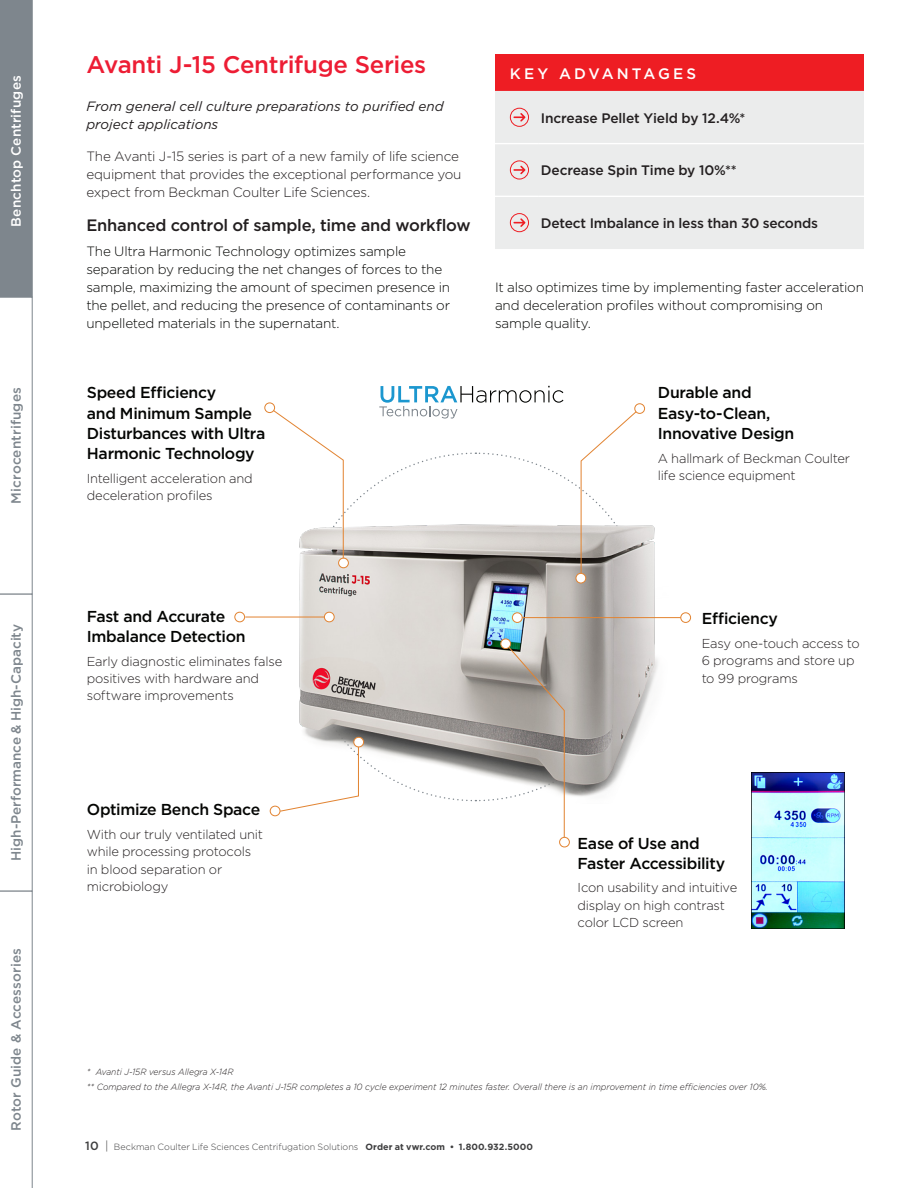
<style>
.page{position:relative;width:918px;height:1188px;background:#fff}
.page>*{position:absolute;margin:0;border:0;box-sizing:border-box;transform-origin:0 0}
.Product_Head-main{font:500 24px "Gotham";letter-spacing:-.015em;color:#ed1d34}
.Doc_-_Header{font:500 16.5px "Gotham";letter-spacing:-.015em;color:#231f20}
.Sub-header{font:500 15.9px/20.1px "Gotham";letter-spacing:-.02em;color:#040503}
.DSG_-_Unordered_Bullet_-_Blue{font:500 15.15px "Gotham";letter-spacing:.205em;color:#fff}
.DSG_-_Unordered_Bullet_-_Blue-2{font:500 13.8px "Gotham";letter-spacing:-.015em;color:#231f20}
.Sub-header-2{font:300 13.5px/18px "Gotham";letter-spacing:-.015em;color:#040503}
.Body_Copy{font:300 13.5px/18px "Gotham";letter-spacing:-.015em;color:#231f20}
.t1{font:500 13.5px "Gotham";letter-spacing:.005em;color:#7e868d}
.t2{font:italic 13.5px/18px "Gotham";color:#231f20}
.t3{font:500 13.5px "Gotham";letter-spacing:.01em;color:#fff}
.Doc_-_Bullet_-_Red{font:300 12.9px/17.2px "Gotham";letter-spacing:-.015em;color:#231f20}
.t4{font:italic 300 9px "Gotham";color:#231f20;scale:.95 1}
.t5{font:300 9px "Gotham";color:#3e3e3f}
.s1{font-weight:500;font-size:12px}
.s2{font-size:12px}
.s3{font-weight:700}
</style>
<div class="page">
<div style="left:495px;top:54px;width:369px;height:37px;background:#ee1d23"></div>
<div style="left:495px;top:91px;width:369px;height:158px;background:#ebecec"></div>
<hr style="left:495px;top:143px;width:44px;height:1px;background:#fff">
<hr style="left:539px;top:143px;width:325px;height:1px;background:#fff">
<hr style="left:495px;top:196px;width:44px;height:1px;background:#fff">
<hr style="left:539px;top:196px;width:325px;height:1px;background:#fff">
<svg style="left:513px;top:113px;width:12px;height:9px"></svg>
<div style="left:510px;top:108px;width:19px;height:19px;border:1px solid #ee1d23;border-radius:50%"></div>
<svg style="left:513px;top:166px;width:12px;height:8px"></svg>
<div style="left:510px;top:160px;width:19px;height:19px;border:1px solid #ee1d23;border-radius:50%"></div>
<svg style="left:513px;top:218px;width:12px;height:9px"></svg>
<div style="left:510px;top:213px;width:19px;height:19px;border:1px solid #ee1d23;border-radius:50%"></div>
<img style="left:651px;top:525px;width:17px;height:165px">
<img style="left:752px;top:773px;width:92px;height:155px">
<div style="left:559px;top:837px;width:11px;height:10px;border:1px solid #e28432;border-radius:50%"></div>
<svg style="left:269px;top:386px;width:382px;height:457px"></svg>
<div style="left:339px;top:558px;width:9px;height:10px;background:#fff;border-radius:50%"></div>
<div style="left:338px;top:558px;width:11px;height:10px;border:1px solid #e28432;border-radius:50%"></div>
<div style="left:265px;top:403px;width:10px;height:10px;background:#fff;border-radius:50%"></div>
<div style="left:264px;top:402px;width:11px;height:11px;border:1px solid #e28432;border-radius:50%"></div>
<hr style="left:245px;top:617px;width:84px;height:1px;background:#e28432">
<div style="left:324px;top:612px;width:10px;height:10px;background:#fff;border-radius:50%"></div>
<div style="left:324px;top:612px;width:11px;height:10px;border:1px solid #e28432;border-radius:50%"></div>
<div style="left:234px;top:612px;width:11px;height:10px;border:1px solid #e28432;border-radius:50%"></div>
<hr style="left:517px;top:617px;width:169px;height:1px;background:#e28432">
<div style="left:681px;top:613px;width:10px;height:9px;background:#fff;border-radius:50%"></div>
<div style="left:680px;top:612px;width:11px;height:11px;border:1px solid #e28432;border-radius:50%"></div>
<div style="left:512px;top:613px;width:10px;height:9px;background:#fff;border-radius:50%"></div>
<div style="left:512px;top:612px;width:11px;height:11px;border:1px solid #e28432;border-radius:50%"></div>
<svg style="left:0;top:0;width:32px;height:1188px"></svg>
<p class="t3" style="left:7px;top:227px;width:153px;rotate:-90deg">Benchtop Centrifuges</p>
<p class="t1" style="left:7px;top:504px;width:118px;rotate:-90deg">Microcentrifuges</p>
<p class="t1" style="left:7px;top:861px;width:238px;rotate:-90deg">High-Performance &amp; High-Capacity</p>
<p class="t1" style="left:7px;top:1131px;width:185px;rotate:-90deg">Rotor Guide &amp; Accessories</p>
<p class="Product_Head-main" style="left:86px;top:49px;width:341px">Avanti J-15 Centrifuge Series</p>
<p class="t2" style="left:86px;top:97px;width:359px">From general cell culture preparations to purified end project applications</p>
<p class="Body_Copy" style="left:86px;top:147px;width:377px">The Avanti J-15 series is part of a new family of life science equipment that provides the exceptional performance you expect from Beckman Coulter Life Sciences.</p>
<p class="Doc_-_Header" style="left:86px;top:215px;width:386px">Enhanced control of sample, time and workflow</p>
<p class="Sub-header-2" style="left:86px;top:242px;width:365px">The Ultra Harmonic Technology optimizes sample separation by reducing the net changes of forces to the sample, maximizing the amount of specimen presence in the pellet, and reducing the presence of contaminants or unpelleted materials in the supernatant.</p>
<p class="Sub-header" style="left:87px;top:383px;width:180px">Speed Efficiency<br>and Minimum Sample<br>Disturbances with Ultra<br>Harmonic Technology</p>
<p class="Doc_-_Bullet_-_Red" style="left:87px;top:469px;width:168px">Intelligent acceleration and deceleration profiles</p>
<p class="DSG_-_Unordered_Bullet_-_Blue" style="left:510px;top:63px;width:188px">KEY ADVANTAGES</p>
<p class="DSG_-_Unordered_Bullet_-_Blue-2" style="left:541px;top:109px;width:206px">Increase Pellet Yield by 12.4%*</p>
<p class="DSG_-_Unordered_Bullet_-_Blue-2" style="left:541px;top:162px;width:197px">Decrease Spin Time by 10%**</p>
<p class="DSG_-_Unordered_Bullet_-_Blue-2" style="left:541px;top:214px;width:279px">Detect Imbalance in less than 30 seconds</p>
<p class="Sub-header-2" style="left:495px;top:278px;width:371px">It also optimizes time by implementing faster acceleration and deceleration profiles without compromising on sample quality.</p>
<p class="Sub-header" style="left:658px;top:383px;width:138px">Durable and<br>Easy-to-Clean,<br>Innovative Design</p>
<p class="Doc_-_Bullet_-_Red" style="left:658px;top:449px;width:194px">A hallmark of Beckman Coulter life science equipment</p>
<p class="Sub-header" style="left:87px;top:606px;width:160px">Fast and Accurate<br>Imbalance Detection</p>
<p class="Doc_-_Bullet_-_Red" style="left:87px;top:652px;width:197px">Early diagnostic eliminates false positives with hardware and software improvements</p>
<p class="Sub-header" style="left:702px;top:608px;width:78px">Efficiency</p>
<p class="Doc_-_Bullet_-_Red" style="left:702px;top:635px;width:160px">Easy one-touch access to<br>6 programs and store up to 99 programs</p>
<p class="Sub-header" style="left:87px;top:800px;width:175px">Optimize Bench Space</p>
<p class="Doc_-_Bullet_-_Red" style="left:87px;top:826px;width:178px">With our truly ventilated unit while processing protocols in blood separation or microbiology</p>
<p class="Sub-header" style="left:578px;top:833px;width:149px">Ease of Use and<br>Faster Accessibility</p>
<p class="Doc_-_Bullet_-_Red" style="left:578px;top:879px;width:161px">Icon usability and intuitive display on high contrast color LCD screen</p>
<p class="t4" style="left:87px;top:1066px;width:156px">* Avanti J-15R versus Allegra X-14R</p>
<p class="t4" style="left:87px;top:1082px;width:718px">** Compared to the Allegra X-14R, the Avanti J-15R completes a 10 cycle experiment 12 minutes faster. Overall there is an improvement in time efficiencies over 10%.</p>
<p class="t5" style="left:85px;top:1141px;width:449px"><span class="s1">10</span> <span class="s2">|</span> Beckman Coulter Life Sciences Centrifugation Solutions <span class="s3">Order at vwr.com • 1.800.932.5000</span></p>
</div>
